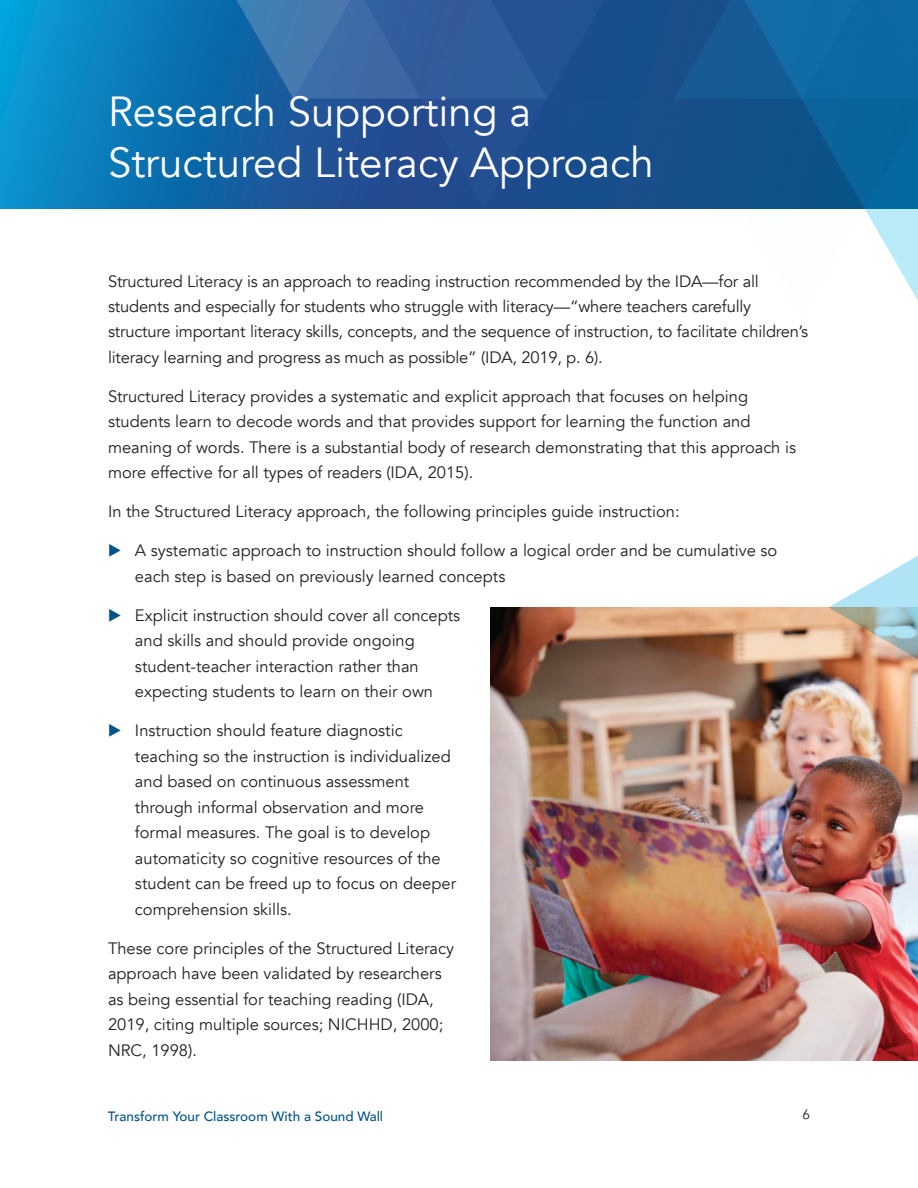
<style>
.page{position:relative;width:918px;height:1188px;background:#fff}
.page>*{position:absolute;margin:0;border:0;box-sizing:border-box;transform-origin:0 0}
.t1{font:42px/50.4px "Avenir";color:#fff}
.t2{font:16.5px/25.5px "Avenir";color:#231f20}
.t3{font:500 13.5px "Avenir";color:#015487}
.t4{font:13.5px "Avenir";color:#231f20}
</style>
<div class="page">
<svg style="left:0;top:0;width:228px;height:208px;background:#0a7ebc"></svg>
<img style="left:228px;top:0;width:690px;height:301px">
<img style="left:491px;top:607px;width:427px;height:453px">
<svg style="left:828px;top:556px;width:90px;height:103px"></svg>
<h1 class="t1" style="left:108px;top:87px;width:547px">Research Supporting a<br>Structured Literacy Approach</h1>
<p class="t2" style="left:108px;top:268px;width:702px">Structured Literacy is an approach to reading instruction recommended by the IDA—for all students and especially for students who struggle with literacy—“where teachers carefully structure important literacy skills, concepts, and the sequence of instruction, to facilitate children’s literacy learning and progress as much as possible” (IDA, 2019, p. 6).</p>
<p class="t2" style="left:108px;top:384px;width:690px">Structured Literacy provides a systematic and explicit approach that focuses on helping students learn to decode words and that provides support for learning the function and meaning of words. There is a substantial body of research demonstrating that this approach is more effective for all types of readers (IDA, 2015).</p>
<p class="t2" style="left:108px;top:499px;width:573px">In the Structured Literacy approach, the following principles guide instruction:</p>
<p class="t2" style="left:135px;top:538px;width:644px">A systematic approach to instruction should follow a logical order and be cumulative so each step is based on previously learned concepts</p>
<p class="t2" style="left:135px;top:603px;width:327px">Explicit instruction should cover all concepts and skills and should provide ongoing student-teacher interaction rather than expecting students to learn on their own</p>
<p class="t2" style="left:135px;top:718px;width:323px">Instruction should feature diagnostic teaching so the instruction is individualized and based on continuous assessment through informal observation and more formal measures. The goal is to develop automaticity so cognitive resources of the student can be freed up to focus on deeper comprehension skills.</p>
<p class="t2" style="left:108px;top:936px;width:348px">These core principles of the Structured Literacy approach have been validated by researchers as being essential for teaching reading (IDA, 2019, citing multiple sources; NICHHD, 2000; NRC, 1998).</p>
<p class="t3" style="left:108px;top:1104px;width:277px">Transform Your Classroom With a Sound Wall</p>
<p class="t4" style="left:802px;top:1107px;width:9px">6</p>
</div>
